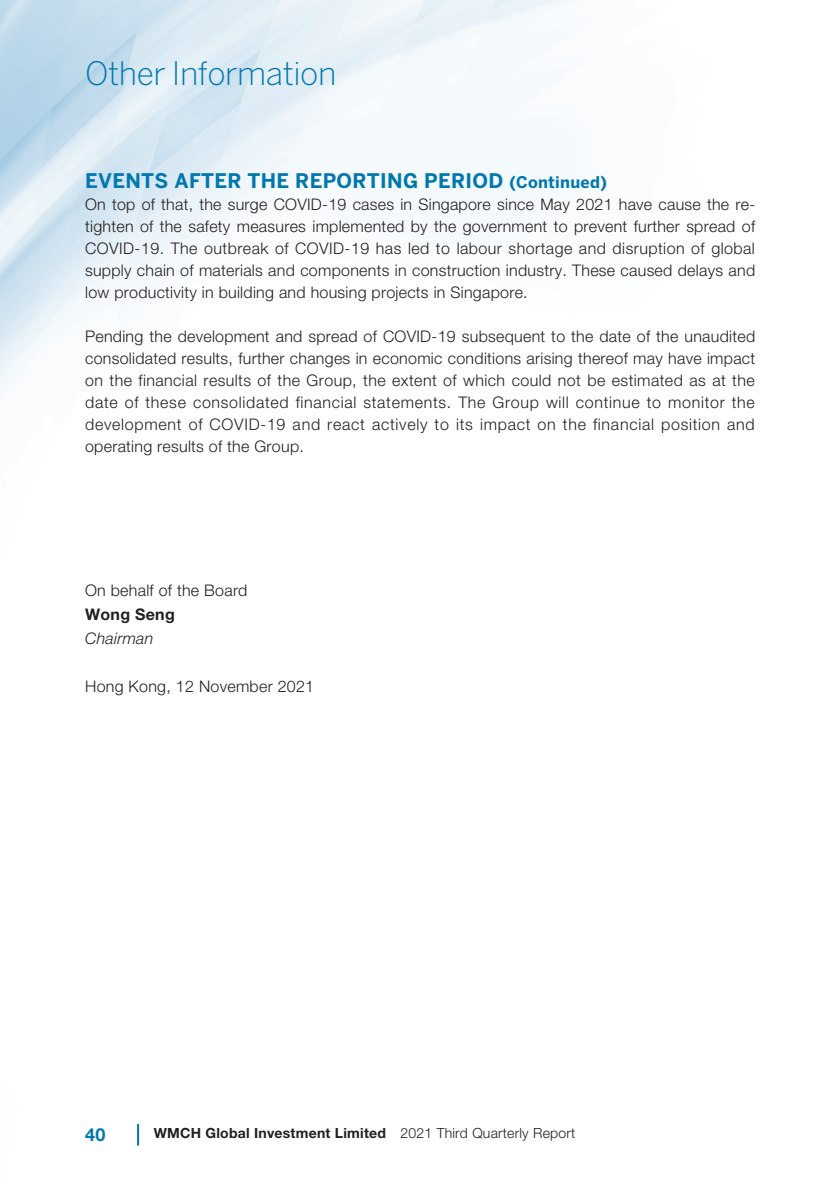
<style>
.page{position:relative;width:840px;height:1191px;background:#fff}
.page>*{position:absolute;margin:0;border:0;box-sizing:border-box;transform-origin:0 0}
.t1{font:300 32px "Benton Sans";letter-spacing:-.015em;color:#0078ae}
._01_H1{font:700 20px "Benton Sans";letter-spacing:.015em;color:#0078ae}
.t2{font:700 18px "Helvetica Neue LT Std";color:#0078ae}
._00_txt{font:300 16px/22px "Helvetica Neue LT Std";letter-spacing:.015em;color:#231f20;text-align:justify}
._00_txt-2{font:700 16px "Helvetica Neue LT Std";letter-spacing:.015em;color:#231f20}
._00_txt-3{font:italic 300 16px "Helvetica Neue LT Std";letter-spacing:.015em;color:#231f20}
.t3{font:700 14px "Helvetica Neue LT Std";letter-spacing:.015em;color:#231f20}
.s1{font-size:16px}
.s2{font-weight:300}
</style>
<div class="page">
<img style="left:0;top:0;width:566px;height:1146px">
<hr style="left:137px;top:1124px;width:2px;height:21px;background:#0078ae">
<h1 class="t1" style="left:85px;top:54px;width:252px">Other Information</h1>
<p class="_01_H1" style="left:85px;top:168px;width:523px">EVENTS AFTER THE REPORTING PERIOD <span class="s1">(Continued)</span></p>
<p class="_00_txt" style="left:85px;top:192px;width:671px">On top of that, the surge COVID-19 cases in Singapore since May 2021 have cause the re&shy;tighten of the safety measures implemented by the government to prevent further spread of COVID-19. The outbreak of COVID-19 has led to labour shortage and disruption of global supply chain of materials and components in construction industry. These caused delays and low productivity in building and housing projects in Singapore.</p>
<p class="_00_txt" style="left:85px;top:324px;width:671px">Pending the development and spread of COVID-19 subsequent to the date of the unaudited consolidated results, further changes in economic conditions arising thereof may have impact on the financial results of the Group, the extent of which could not be estimated as at the date of these consolidated financial statements. The Group will continue to monitor the development of COVID-19 and react actively to its impact on the financial position and operating results of the Group.</p>
<p class="_00_txt" style="left:85px;top:578px;width:164px">On behalf of the Board</p>
<p class="_00_txt-2" style="left:85px;top:604px;width:91px">Wong Seng</p>
<p class="_00_txt-3" style="left:85px;top:628px;width:70px">Chairman</p>
<p class="_00_txt" style="left:85px;top:674px;width:230px">Hong Kong, 12 November 2021</p>
<p class="t2" style="left:85px;top:1123px;width:22px">40</p>
<p class="t3" style="left:154px;top:1124px;width:423px">WMCH Global Investment Limited <span class="s2">2021 Third Quarterly Report</span></p>
</div>
